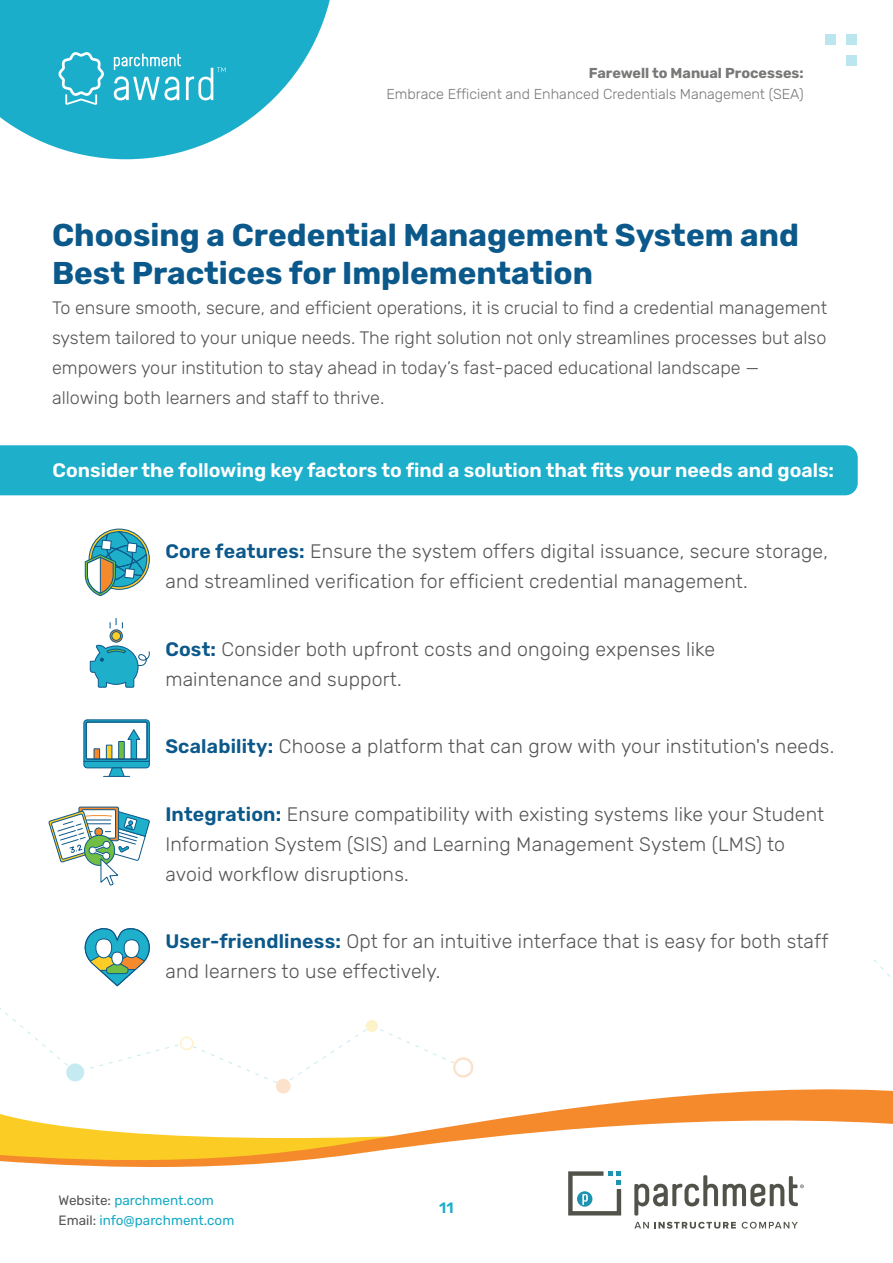
<style>
.page{position:relative;width:893px;height:1263px;background:#fff}
.page>*{position:absolute;margin:0;border:0;box-sizing:border-box;transform-origin:0 0}
.t1{font:700 31.5px/37.8px "Rubik";color:#0b588a}
.t2{font:300 19.5px/30px "Rubik";letter-spacing:.01em;color:#545554}
.t3{font:600 19.5px "Rubik";color:#fff}
.t4{font:300 18px/30px "Rubik";color:#545554}
.t5{font:600 15px "Rubik";color:#1baecb}
.t6{font:300 14.4px "Rubik";color:#787877}
.t7{font:700 14.4px "Rubik";color:#787877}
.t8{font:13.5px/19.5px "Rubik";color:#17aac6}
.s1{font-weight:600;color:#0b588a}
.s2{color:#545554}
</style>
<div class="page">
<svg style="left:0;top:1088px;width:893px;height:79px"></svg>
<svg style="left:0;top:0;width:330px;height:159px;fill:#1baecb"></svg>
<svg style="left:58px;top:52px;width:46px;height:53px;background:#46bdd4"></svg>
<svg style="left:114px;top:53px;width:111px;height:47px;background:#4cbfd6"></svg>
<svg style="left:634px;top:1175px;width:170px;height:40px"></svg>
<svg style="left:568px;top:1171px;width:53px;height:44px"></svg>
<svg style="left:634px;top:1222px;width:102px;height:6px"></svg>
<svg style="left:742px;top:1222px;width:56px;height:6px"></svg>
<div style="left:846px;top:56px;width:11px;height:10px;background:#bbe6ef"></div>
<div style="left:825px;top:34px;width:11px;height:11px;background:#bbe6ef"></div>
<div style="left:846px;top:34px;width:11px;height:11px;background:#bbe6ef"></div>
<div style="left:0;top:445px;width:858px;height:50px;background:#1eafcb"></div>
<svg style="left:0;top:1008px;width:457px;height:75px"></svg>
<svg style="left:66px;top:1063px;width:19px;height:19px"></svg>
<div style="left:276px;top:1078px;width:15px;height:15px;background:#fce2ca;border-radius:50%"></div>
<div style="left:366px;top:1020px;width:12px;height:12px;background:#fef2c8;border-radius:50%"></div>
<svg style="left:454px;top:1058px;width:19px;height:19px"></svg>
<div style="left:453px;top:1057px;width:20px;height:21px;border:2px solid #f58a2c;border-radius:50%"></div>
<svg style="left:180px;top:1037px;width:13px;height:13px"></svg>
<div style="left:180px;top:1036px;width:14px;height:14px;border:1px solid #fbcd24;border-radius:50%"></div>
<svg style="left:874px;top:959px;width:16px;height:18px"></svg>
<svg style="left:84px;top:530px;width:64px;height:66px"></svg>
<svg style="left:89px;top:644px;width:61px;height:44px"></svg>
<svg style="left:110px;top:630px;width:12px;height:12px"></svg>
<div style="left:110px;top:629px;width:13px;height:14px;border:1px solid #0c5889;border-radius:50%"></div>
<svg style="left:110px;top:618px;width:13px;height:10px"></svg>
<div style="left:112px;top:632px;width:9px;height:8px;background:#fbcd27;border-radius:50%"></div>
<div style="left:112px;top:631px;width:9px;height:10px;border:1px solid #0c5889;border-radius:50%"></div>
<svg style="left:83px;top:719px;width:67px;height:58px"></svg>
<div style="left:86px;top:722px;width:61px;height:37px;border:1px solid #0b588a"></div>
<div style="left:79px;top:807px;width:40px;height:34px;background:#f58a2d;border-radius:2px"></div>
<div style="left:78px;top:807px;width:41px;height:34px;border:1px solid #0c588a;border-radius:2px"></div>
<div style="left:82px;top:809px;width:34px;height:30px;border:1px solid #0c5889"></div>
<svg style="left:48px;top:810px;width:102px;height:76px"></svg>
<svg style="left:84px;top:928px;width:66px;height:59px"></svg>
<p class="t7" style="left:589px;top:65px;width:216px">Farewell to Manual Processes:</p>
<p class="t6" style="left:386px;top:86px;width:419px">Embrace Efficient and Enhanced Credentials Management (SEA)</p>
<h1 class="t1" style="left:52px;top:217px;width:748px">Choosing a Credential Management System and<br>Best Practices for Implementation</h1>
<p class="t4" style="left:52px;top:293px;width:777px">To ensure smooth, secure, and efficient operations, it is crucial to find a credential management system tailored to your unique needs. The right solution not only streamlines processes but also empowers your institution to stay ahead in today’s fast-paced educational landscape — allowing both learners and staff to thrive.</p>
<p class="t3" style="left:53px;top:459px;width:783px">Consider the following key factors to find a solution that fits your needs and goals:</p>
<p class="t2" style="left:165px;top:537px;width:664px"><span class="s1">Core features:</span> Ensure the system offers digital issuance, secure storage, and streamlined verification for efficient credential management.</p>
<p class="t2" style="left:165px;top:634px;width:551px"><span class="s1">Cost:</span> Consider both upfront costs and ongoing expenses like maintenance and support.</p>
<p class="t2" style="left:165px;top:732px;width:670px"><span class="s1">Scalability:</span> Choose a platform that can grow with your institution's needs.</p>
<p class="t2" style="left:165px;top:799px;width:660px"><span class="s1">Integration:</span> Ensure compatibility with existing systems like your Student<br>Information System (SIS) and Learning Management System (LMS) to avoid workflow disruptions.</p>
<p class="t2" style="left:165px;top:927px;width:665px"><span class="s1">User-friendliness:</span> Opt for an intuitive interface that is easy for both staff and learners to use effectively.</p>
<p class="t8" style="left:58px;top:1191px;width:177px"><span class="s2">Website:</span> parchment.com<br><span class="s2">Email:</span> info@parchment.com</p>
<p class="t5" style="left:439px;top:1199px;width:16px">11</p>
</div>
